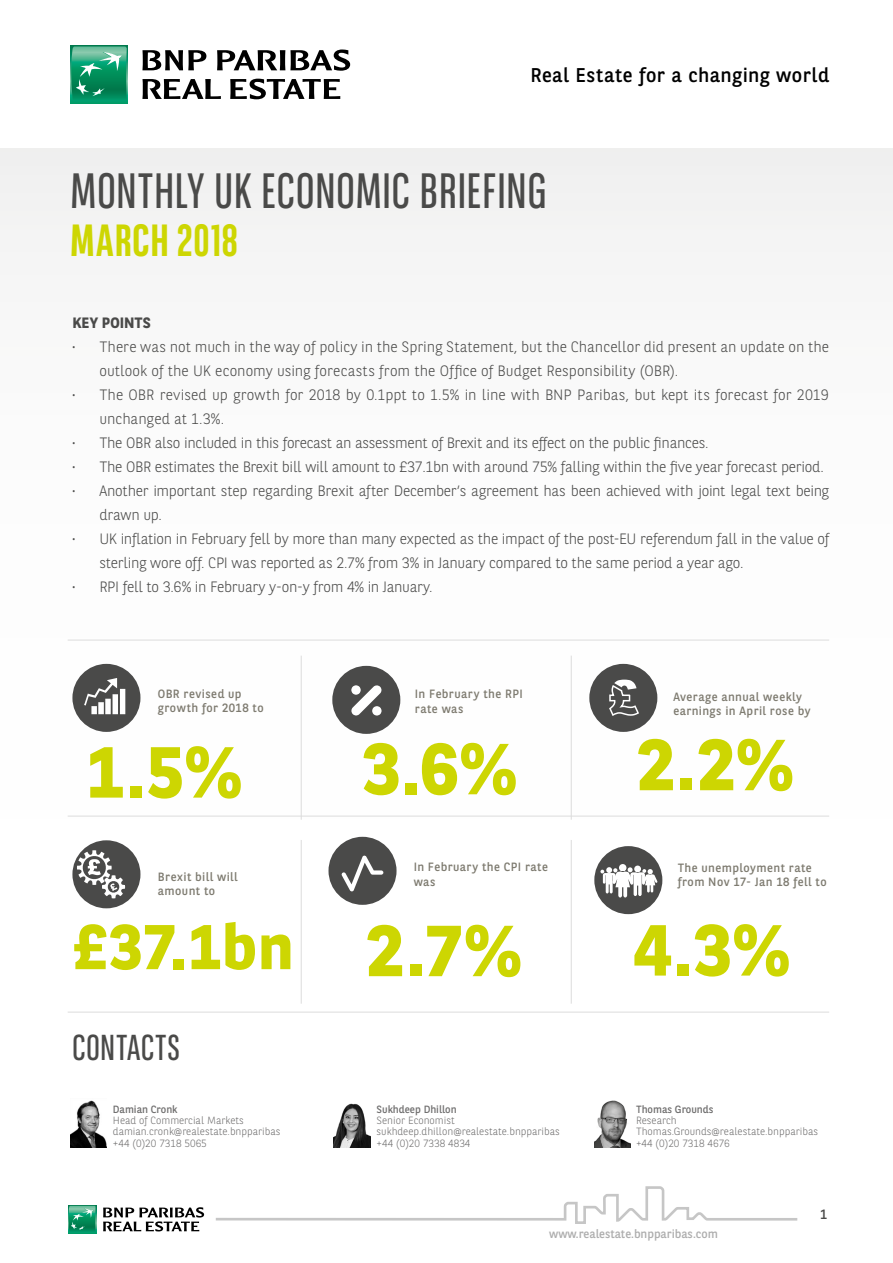
<style>
.page{position:relative;width:893px;height:1263px;background:#fff}
.page>*{position:absolute;margin:0;border:0;box-sizing:border-box;transform-origin:0 0}
.t1{font:700 72px "BNPP Sans";color:#cdd602}
.t2{font:700 72px "BNPP Sans";color:#cdd602}
.t3{font:700 63px "BNPP Sans";color:#cdd602}
.t4{font:49.5px "BNPP Sans Condensed";letter-spacing:.01em;color:#4a4a49}
.t5{font:700 45px "BNPP Sans Condensed";letter-spacing:.02em;color:#cdd602}
.t6{font:36px "BNPP Sans Condensed";letter-spacing:.025em;color:#4a4a49}
.t7{font:19.8px "BNPP Sans";letter-spacing:.025em;color:#000}
.t8{font:300 15px/24px "BNPP Sans";letter-spacing:-.01em;color:#4a4a49}
.t9{font:700 15px "BNPP Sans";color:#4a4a49}
.t10{font:13.5px "BNPP Sans";color:#4a4a49}
.t11{font:12px/14.4px "BNPP Sans";letter-spacing:.04em;color:#7e7b70}
.t12{font:12px "BNPP Sans";color:#aeaeae}
.t13{font:300 10.5px/10.9px "BNPP Sans";color:#706f6f}
.t14{font:10.5px "BNPP Sans";color:#706f6f}
.s1{font-family:"BNPP Sans Condensed"}
</style>
<div class="page">
<div style="left:70px;top:45px;width:58px;height:58px;background:linear-gradient(to right,#009f6d,#009f6d)"></div>
<svg style="left:71px;top:47px;width:56px;height:54px;background:#2fa37a"></svg>
<svg style="left:142px;top:50px;width:64px;height:20px"></svg>
<svg style="left:217px;top:49px;width:133px;height:22px"></svg>
<svg style="left:142px;top:79px;width:79px;height:20px"></svg>
<svg style="left:230px;top:79px;width:110px;height:20px"></svg>
<svg style="left:215px;top:1186px;width:583px;height:38px"></svg>
<svg style="left:68px;top:1205px;width:28px;height:28px"></svg>
<svg style="left:69px;top:1206px;width:27px;height:26px"></svg>
<svg style="left:103px;top:1207px;width:101px;height:24px"></svg>
<hr style="left:68px;top:640px;width:761px;height:1px;background:#dcdcdc">
<hr style="left:68px;top:1012px;width:761px;height:1px;background:#dcdcdc">
<hr style="left:68px;top:816px;width:761px;height:1px;background:#dcdcdc">
<hr style="left:301px;top:656px;width:1px;height:164px;background:#dcdcdc">
<hr style="left:571px;top:656px;width:1px;height:164px;background:#dcdcdc">
<hr style="left:301px;top:840px;width:1px;height:164px;background:#dcdcdc">
<hr style="left:571px;top:840px;width:1px;height:164px;background:#dcdcdc">
<img style="left:334px;top:1103px;width:36px;height:44px">
<img style="left:594px;top:1100px;width:37px;height:47px">
<img style="left:70px;top:1100px;width:37px;height:47px">
<div style="left:594px;top:846px;width:68px;height:68px;background:#4a4a49;border-radius:50%"></div>
<svg style="left:600px;top:864px;width:57px;height:33px"></svg>
<div style="left:328px;top:837px;width:69px;height:68px;background:#4a4a49;border-radius:50%"></div>
<svg style="left:342px;top:855px;width:41px;height:37px"></svg>
<div style="left:589px;top:664px;width:68px;height:68px;background:#4a4a49;border-radius:50%"></div>
<svg style="left:609px;top:680px;width:30px;height:36px"></svg>
<div style="left:72px;top:664px;width:68px;height:68px;background:#4a4a49;border-radius:50%"></div>
<svg style="left:84px;top:678px;width:41px;height:36px"></svg>
<div style="left:72px;top:840px;width:68px;height:68px;background:#4a4a49;border-radius:50%"></div>
<svg style="left:77px;top:850px;width:48px;height:48px"></svg>
<div style="left:332px;top:666px;width:68px;height:68px;background:#4a4a49;border-radius:50%"></div>
<svg style="left:351px;top:685px;width:31px;height:30px"></svg>
<h3 class="t7" style="left:530px;top:61px;width:300px">Real Estate for a changing world</h3>
<h3 class="t4" style="left:70px;top:160px;width:478px">MONTHLY UK ECONOMIC BRIEFING</h3>
<h3 class="t5" style="left:70px;top:214px;width:169px">MARCH 2018</h3>
<p class="t9" style="left:72px;top:312px;width:80px">KEY POINTS</p>
<p class="t8" style="left:99px;top:334px;width:731px;text-indent:-27px"><span class="s1">•</span> There was not much in the way of policy in the Spring Statement, but the Chancellor did present an update on the outlook of the UK economy using forecasts from the Office of Budget Responsibility (OBR).</p>
<p class="t8" style="left:99px;top:382px;width:731px;text-indent:-27px"><span class="s1">•</span> The OBR revised up growth for 2018 by 0.1ppt to 1.5% in line with BNP Paribas, but kept its forecast for 2019 unchanged at 1.3%.</p>
<p class="t8" style="left:72px;top:430px;width:638px"><span class="s1">•</span> The OBR also included in this forecast an assessment of Brexit and its effect on the public finances.</p>
<p class="t8" style="left:72px;top:454px;width:753px"><span class="s1">•</span> The OBR estimates the Brexit bill will amount to £37.1bn with around 75% falling within the five year forecast period.</p>
<p class="t8" style="left:99px;top:478px;width:731px;text-indent:-27px"><span class="s1">•</span> Another important step regarding Brexit after December’s agreement has been achieved with joint legal text being drawn up.</p>
<p class="t8" style="left:99px;top:526px;width:731px;text-indent:-27px"><span class="s1">•</span> UK inflation in February fell by more than many expected as the impact of the post-EU referendum fall in the value of sterling wore off. CPI was reported as 2.7% from 3% in January compared to the same period a year ago.</p>
<p class="t8" style="left:72px;top:574px;width:362px"><span class="s1">•</span> RPI fell to 3.6% in February y-on-y from 4% in January.</p>
<p class="t11" style="left:158px;top:686px;width:107px">OBR revised up growth for 2018 to</p>
<p class="t11" style="left:415px;top:686px;width:109px">In February the RPI rate was</p>
<h1 class="t1" style="left:86px;top:723px;width:157px">1.5%</h1>
<h1 class="t1" style="left:362px;top:720px;width:156px">3.6%</h1>
<p class="t11" style="left:673px;top:689px;width:139px">Average annual weekly earnings in April rose by</p>
<h1 class="t1" style="left:637px;top:716px;width:158px">2.2%</h1>
<p class="t11" style="left:414px;top:859px;width:136px">In February the CPI rate was</p>
<p class="t11" style="left:158px;top:869px;width:81px">Brexit bill will amount to</p>
<p class="t11" style="left:678px;top:860px;width:151px">The unemployment rate from Nov 17- Jan 18 fell to</p>
<h2 class="t3" style="left:74px;top:904px;width:221px">£37.1bn</h2>
<h1 class="t2" style="left:634px;top:901px;width:158px">4.3%</h1>
<h1 class="t1" style="left:366px;top:902px;width:157px">2.7%</h1>
<h3 class="t6" style="left:72px;top:1025px;width:109px">CONTACTS</h3>
<p class="t14" style="left:113px;top:1102px;width:66px">Damian Cronk</p>
<p class="t13" style="left:113px;top:1114px;width:169px">Head of Commercial Markets damian.cronk@realestate.bnpparibas</p>
<p class="t13" style="left:113px;top:1137px;width:95px">+44 (0)20 7318 5065</p>
<p class="t14" style="left:377px;top:1102px;width:82px">Sukhdeep Dhillon</p>
<p class="t13" style="left:377px;top:1114px;width:185px">Senior Economist sukhdeep.dhillon@realestate.bnpparibas</p>
<p class="t13" style="left:377px;top:1137px;width:95px">+44 (0)20 7338 4834</p>
<p class="t14" style="left:636px;top:1102px;width:79px">Thomas Grounds</p>
<p class="t13" style="left:636px;top:1114px;width:184px">Research<br>Thomas.Grounds@realestate.bnpparibas</p>
<p class="t13" style="left:636px;top:1137px;width:95px">+44 (0)20 7318 4676</p>
<p class="t10" style="left:820px;top:1205px;width:9px">1</p>
<p class="t12" style="left:549px;top:1225px;width:170px">www.realestate.bnpparibas.com</p>
</div>
